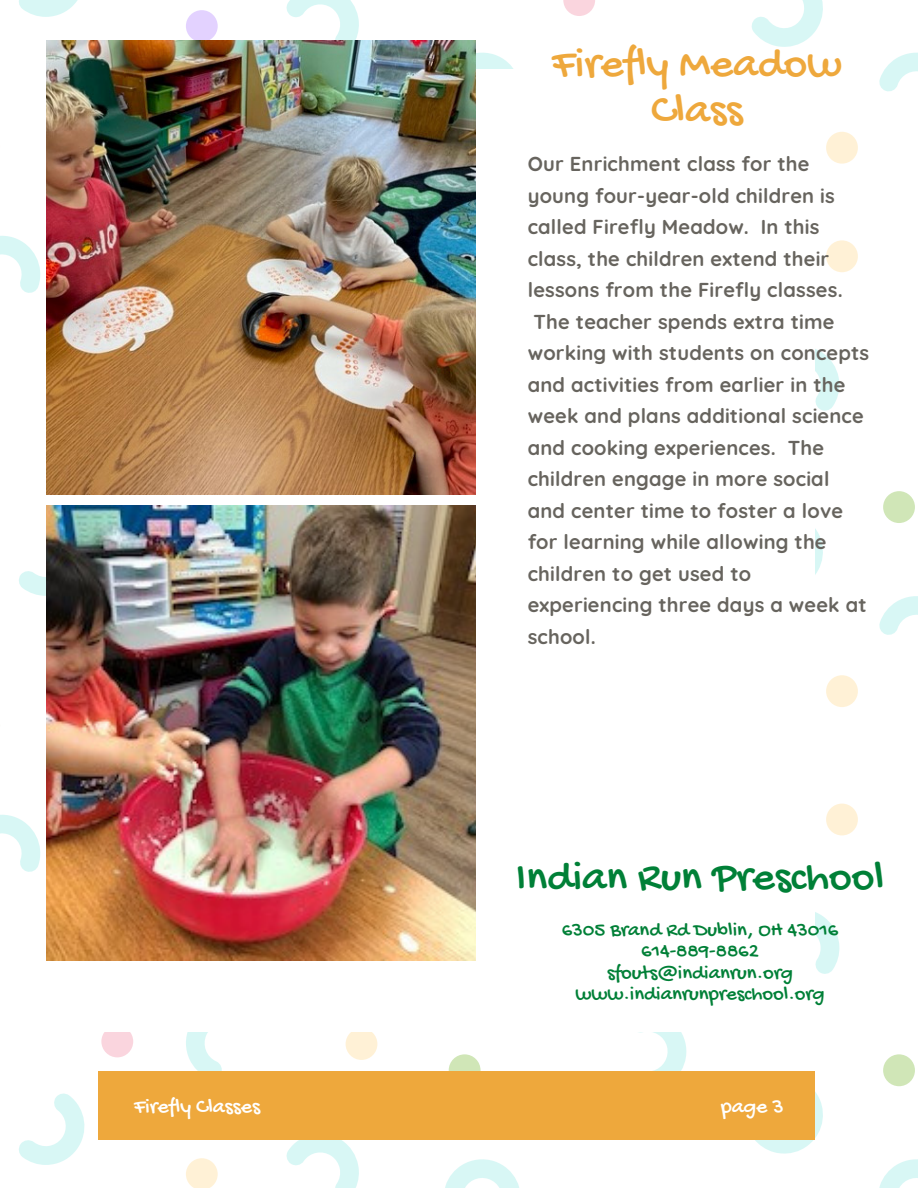
<style>
.page{position:relative;width:918px;height:1188px;background:#fff}
.page>*{position:absolute;margin:0;border:0;box-sizing:border-box;transform-origin:0 0}
.t1{font:44.55px/46.3px "Gochi Hand";color:#eea83c;text-align:center}
.t2{font:43.8px "Gochi Hand";color:#008037}
.t3{font:21.75px "Gochi Hand";color:#fff}
.t4{font:20.7px "Gochi Hand";color:#008037}
.t5{font:700 20.1px/31.5px "Quicksand";letter-spacing:.01em;color:#67645e}
</style>
<div class="page">
<svg style="left:19px;top:523px;width:28px;height:73px"></svg>
<svg style="left:0;top:814px;width:41px;height:58px"></svg>
<div style="left:883px;top:491px;width:32px;height:32px;background:#d0e6b7;border-radius:50%"></div>
<div style="left:826px;top:675px;width:32px;height:32px;background:#fff1d6;border-radius:50%"></div>
<div style="left:826px;top:240px;width:32px;height:32px;background:#fff1d6;border-radius:50%"></div>
<svg style="left:815px;top:528px;width:8px;height:47px"></svg>
<svg style="left:815px;top:349px;width:25px;height:62px"></svg>
<svg style="left:879px;top:596px;width:39px;height:39px"></svg>
<div style="left:883px;top:1054px;width:32px;height:32px;background:#d0e6b7;border-radius:50%"></div>
<div style="left:449px;top:1054px;width:32px;height:32px;background:#d0e6b7;border-radius:50%"></div>
<div style="left:826px;top:804px;width:32px;height:31px;background:#fff1d6;border-radius:50%"></div>
<svg style="left:755px;top:1092px;width:68px;height:62px"></svg>
<svg style="left:815px;top:912px;width:25px;height:62px"></svg>
<svg style="left:639px;top:1032px;width:48px;height:39px"></svg>
<svg style="left:879px;top:1159px;width:39px;height:29px"></svg>
<svg style="left:445px;top:1159px;width:74px;height:29px"></svg>
<div style="left:101px;top:1026px;width:32px;height:31px;background:#fad5de;border-radius:50%"></div>
<svg style="left:186px;top:1158px;width:32px;height:30px"></svg>
<div style="left:346px;top:1028px;width:31px;height:32px;background:#fff1d6;border-radius:50%"></div>
<svg style="left:19px;top:1093px;width:66px;height:72px"></svg>
<svg style="left:286px;top:1140px;width:73px;height:48px"></svg>
<svg style="left:186px;top:1032px;width:36px;height:39px"></svg>
<div style="left:186px;top:10px;width:32px;height:32px;background:#e3d2ff;border-radius:50%"></div>
<svg style="left:19px;top:0;width:59px;height:17px"></svg>
<svg style="left:286px;top:0;width:73px;height:40px"></svg>
<svg style="left:0;top:236px;width:41px;height:57px"></svg>
<svg style="left:563px;top:0;width:32px;height:16px"></svg>
<div style="left:826px;top:132px;width:32px;height:32px;background:#fff1d6;border-radius:50%"></div>
<svg style="left:751px;top:0;width:72px;height:47px"></svg>
<svg style="left:879px;top:52px;width:39px;height:40px"></svg>
<svg style="left:476px;top:52px;width:37px;height:17px"></svg>
<div style="left:771px;top:1071px;width:44px;height:69px;background:#eea83c"></div>
<div style="left:143px;top:1071px;width:628px;height:69px;background:#eea83c"></div>
<div style="left:98px;top:1071px;width:45px;height:69px;background:#eea83c"></div>
<div style="left:98px;top:976px;width:717px;height:56px;background:#fff"></div>
<img style="left:47px;top:40px;width:429px;height:455px">
<img style="left:47px;top:506px;width:429px;height:454px">
<p class="t1" style="left:552px;top:43px;width:291px">Firefly Meadow<br>Class</p>
<p class="t5" style="left:528px;top:148px;width:343px">Our Enrichment class for the young four-year-old children is called Firefly Meadow. In this class, the children extend their lessons from the Firefly classes.<br>The teacher spends extra time working with students on concepts and activities from earlier in the week and plans additional science and cooking experiences. The children engage in more social and center time to foster a love for learning while allowing the children to get used to experiencing three days a week at school.</p>
<p class="t2" style="left:516px;top:855px;width:370px">Indian Run Preschool</p>
<p class="t4" style="left:562px;top:919px;width:278px">6305 Brand Rd Dublin, OH 43016</p>
<p class="t4" style="left:641px;top:940px;width:119px">614-889-8862</p>
<p class="t4" style="left:607px;top:962px;width:187px">sfouts@indianrun.org</p>
<p class="t4" style="left:575px;top:983px;width:251px">www.indianrunpreschool.org</p>
<p class="t3" style="left:134px;top:1095px;width:128px">Firefly Classes</p>
<p class="t3" style="left:721px;top:1095px;width:64px">page 3</p>
</div>
